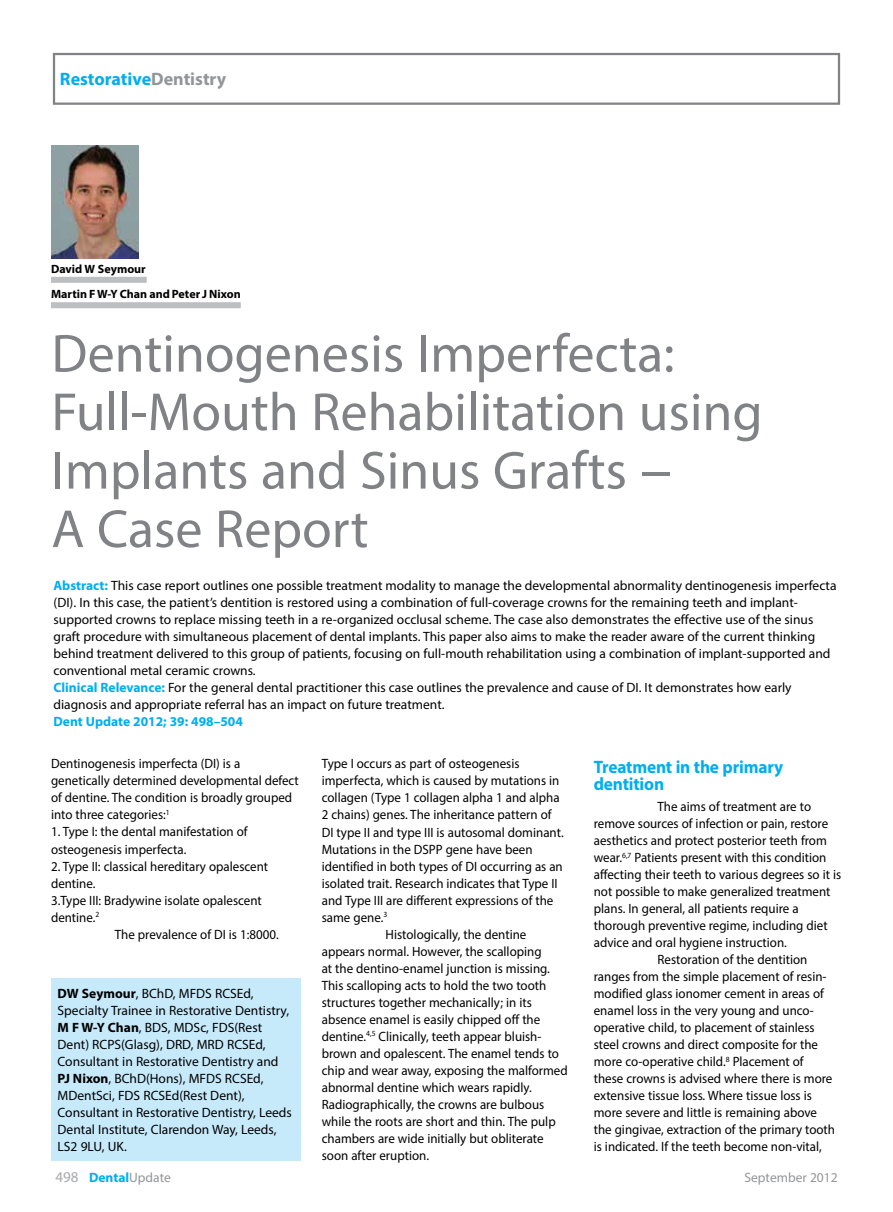
<style>
.page{position:relative;width:893px;height:1212px;background:#fff}
.page>*{position:absolute;margin:0;border:0;box-sizing:border-box;transform-origin:0 0}
.t1{font:54px/58.5px "Myriad Pro";color:#808285}
.t2{font:700 18px/17px "Myriad Pro";letter-spacing:-.01em;color:#00aeef;scale:.96 1}
.t3{font:700 18px "Myriad Pro";letter-spacing:-.01em;color:#00aeef}
.t4{font:13.5px/17px "Myriad Pro";color:#000;scale:.96 1}
.t5{font:13.5px/17px "Myriad Pro";color:#000}
.t6{font:700 13.5px "Myriad Pro";color:#00aeef}
.t7{font:13.5px "Myriad Pro";color:#939598}
.t8{font:700 12px "Myriad Pro";color:#000}
.s1{color:#939598}
.s2{font-weight:700;color:#00aeef}
.s3{font-weight:700}
.s4{font-weight:400;font-size:15px;color:#a7a9ac}
.s5{font-weight:400;color:#939598}
</style>
<div class="page">
<div style="left:53px;top:53px;width:787px;height:52px;border:2px solid #808285"></div>
<div style="left:51px;top:979px;width:249px;height:182px;background:#c7eafb"></div>
<div style="left:51px;top:277px;width:96px;height:6px;background:#bcbec0"></div>
<div style="left:51px;top:302px;width:190px;height:6px;background:#bcbec0"></div>
<img style="left:51px;top:145px;width:87px;height:114px">
<h2 class="t3" style="left:60px;top:67px;width:168px">Restorative<span class="s1">Dentistry</span></h2>
<p class="t8" style="left:51px;top:261px;width:96px">David W Seymour</p>
<p class="t8" style="left:51px;top:286px;width:191px">Martin F W-Y Chan and Peter J Nixon</p>
<h1 class="t1" style="left:51px;top:323px;width:713px">Dentinogenesis Imperfecta:<br>Full-Mouth Rehabilitation using<br>Implants and Sinus Grafts −<br>A Case Report</h1>
<p class="t5" style="left:54px;top:577px;width:784px"><span class="s2">Abstract:</span> This case report outlines one possible treatment modality to manage the developmental abnormality dentinogenesis imperfecta (DI). In this case, the patient’s dentition is restored using a combination of full-coverage crowns for the remaining teeth and implant&shy;supported crowns to replace missing teeth in a re-organized occlusal scheme. The case also demonstrates the effective use of the sinus graft procedure with simultaneous placement of dental implants. This paper also aims to make the reader aware of the current thinking behind treatment delivered to this group of patients, focusing on full-mouth rehabilitation using a combination of implant-supported and conventional metal ceramic crowns.<br><span class="s2">Clinical Relevance:</span> For the general dental practitioner this case outlines the prevalence and cause of DI. It demonstrates how early diagnosis and appropriate referral has an impact on future treatment.</p>
<p class="t6" style="left:54px;top:712px;width:191px">Dent Update 2012; 39: 498–504</p>
<p class="t4" style="left:51px;top:755px;width:260px">Dentinogenesis imperfecta (DI) is a genetically determined developmental defect of dentine. The condition is broadly grouped into three categories:<sup>1</sup></p>
<p class="t4" style="left:51px;top:823px;width:206px">1. Type I: the dental manifestation of osteogenesis imperfecta.</p>
<p class="t4" style="left:51px;top:857px;width:228px">2. Type II: classical hereditary opalescent</p>
<p class="t4" style="left:51px;top:874px;width:48px">dentine.</p>
<p class="t4" style="left:51px;top:891px;width:221px">3.Type III: Bradywine isolate opalescent</p>
<p class="t4" style="left:51px;top:908px;width:52px">dentine.<sup>2</sup></p>
<p class="t4" style="left:115px;top:925px;width:172px">The prevalence of DI is 1:8000.</p>
<p class="t4" style="left:322px;top:755px;width:208px">Type I occurs as part of osteogenesis</p>
<p class="t4" style="left:322px;top:772px;width:249px">imperfecta, which is caused by mutations in</p>
<p class="t4" style="left:322px;top:789px;width:249px">collagen (Type 1 collagen alpha 1 and alpha</p>
<p class="t4" style="left:322px;top:806px;width:241px">2 chains) genes. The inheritance pattern of</p>
<p class="t4" style="left:322px;top:823px;width:253px">DI type II and type III is autosomal dominant.</p>
<p class="t4" style="left:322px;top:840px;width:221px">Mutations in the DSPP gene have been</p>
<p class="t4" style="left:322px;top:857px;width:253px">identified in both types of DI occurring as an</p>
<p class="t4" style="left:322px;top:874px;width:247px">isolated trait. Research indicates that Type II</p>
<p class="t4" style="left:322px;top:891px;width:243px">and Type III are different expressions of the</p>
<p class="t4" style="left:322px;top:908px;width:70px">same gene.<sup>3</sup></p>
<p class="t4" style="left:386px;top:925px;width:148px">Histologically, the dentine</p>
<p class="t4" style="left:322px;top:942px;width:231px">appears normal. However, the scalloping</p>
<p class="t4" style="left:322px;top:959px;width:239px">at the dentino-enamel junction is missing.</p>
<p class="t4" style="left:322px;top:976px;width:235px">This scalloping acts to hold the two tooth</p>
<p class="t4" style="left:322px;top:993px;width:220px">structures together mechanically; in its</p>
<p class="t4" style="left:322px;top:1010px;width:229px">absence enamel is easily chipped off the</p>
<p class="t4" style="left:322px;top:1027px;width:230px">dentine.<sup>4,5</sup> Clinically, teeth appear bluish-</p>
<p class="t4" style="left:322px;top:1044px;width:249px">brown and opalescent. The enamel tends to</p>
<p class="t4" style="left:322px;top:1061px;width:258px">chip and wear away, exposing the malformed</p>
<p class="t4" style="left:322px;top:1078px;width:220px">abnormal dentine which wears rapidly.</p>
<p class="t4" style="left:322px;top:1095px;width:233px">Radiographically, the crowns are bulbous</p>
<p class="t4" style="left:322px;top:1112px;width:245px">while the roots are short and thin. The pulp</p>
<p class="t4" style="left:322px;top:1129px;width:233px">chambers are wide initially but obliterate</p>
<p class="t4" style="left:322px;top:1146px;width:113px">soon after eruption.</p>
<h2 class="t2" style="left:594px;top:757px;width:199px">Treatment in the primary dentition</h2>
<p class="t4" style="left:658px;top:798px;width:161px">The aims of treatment are to</p>
<p class="t4" style="left:594px;top:815px;width:246px">remove sources of infection or pain, restore</p>
<p class="t4" style="left:594px;top:832px;width:244px">aesthetics and protect posterior teeth from</p>
<p class="t4" style="left:594px;top:849px;width:244px">wear.<sup>6,7</sup> Patients present with this condition</p>
<p class="t4" style="left:594px;top:866px;width:259px">affecting their teeth to various degrees so it is</p>
<p class="t4" style="left:594px;top:883px;width:248px">not possible to make generalized treatment</p>
<p class="t4" style="left:594px;top:900px;width:215px">plans. In general, all patients require a</p>
<p class="t4" style="left:594px;top:917px;width:245px">thorough preventive regime, including diet</p>
<p class="t4" style="left:594px;top:934px;width:203px">advice and oral hygiene instruction.</p>
<p class="t4" style="left:658px;top:951px;width:158px">Restoration of the dentition</p>
<p class="t4" style="left:594px;top:968px;width:244px">ranges from the simple placement of resin-</p>
<p class="t4" style="left:594px;top:985px;width:241px">modified glass ionomer cement in areas of</p>
<p class="t4" style="left:594px;top:1002px;width:231px">enamel loss in the very young and unco-</p>
<p class="t4" style="left:594px;top:1019px;width:232px">operative child, to placement of stainless</p>
<p class="t4" style="left:594px;top:1036px;width:235px">steel crowns and direct composite for the</p>
<p class="t4" style="left:594px;top:1053px;width:220px">more co-operative child.<sup>8</sup> Placement of</p>
<p class="t4" style="left:594px;top:1070px;width:250px">these crowns is advised where there is more</p>
<p class="t4" style="left:594px;top:1087px;width:229px">extensive tissue loss. Where tissue loss is</p>
<p class="t4" style="left:594px;top:1104px;width:234px">more severe and little is remaining above</p>
<p class="t4" style="left:594px;top:1121px;width:253px">the gingivae, extraction of the primary tooth</p>
<p class="t4" style="left:594px;top:1138px;width:239px">is indicated. If the teeth become non-vital,</p>
<p class="t5" style="left:58px;top:985px;width:236px"><span class="s3">DW Seymour</span>, BChD, MFDS RCSEd, Specialty Trainee in Restorative Dentistry, <span class="s3">M F W-Y Chan</span>, BDS, MDSc, FDS(Rest Dent) RCPS(Glasg), DRD, MRD RCSEd, Consultant in Restorative Dentistry and <span class="s3">PJ Nixon</span>, BChD(Hons), MFDS RCSEd, MDentSci, FDS RCSEd(Rest Dent), Consultant in Restorative Dentistry, Leeds Dental Institute, Clarendon Way, Leeds, LS2 9LU, UK.</p>
<p class="t6" style="left:56px;top:1168px;width:117px"><span class="s4">498</span> Dental<span class="s5">Update</span></p>
<p class="t7" style="left:744px;top:1168px;width:95px">September 2012</p>
</div>
